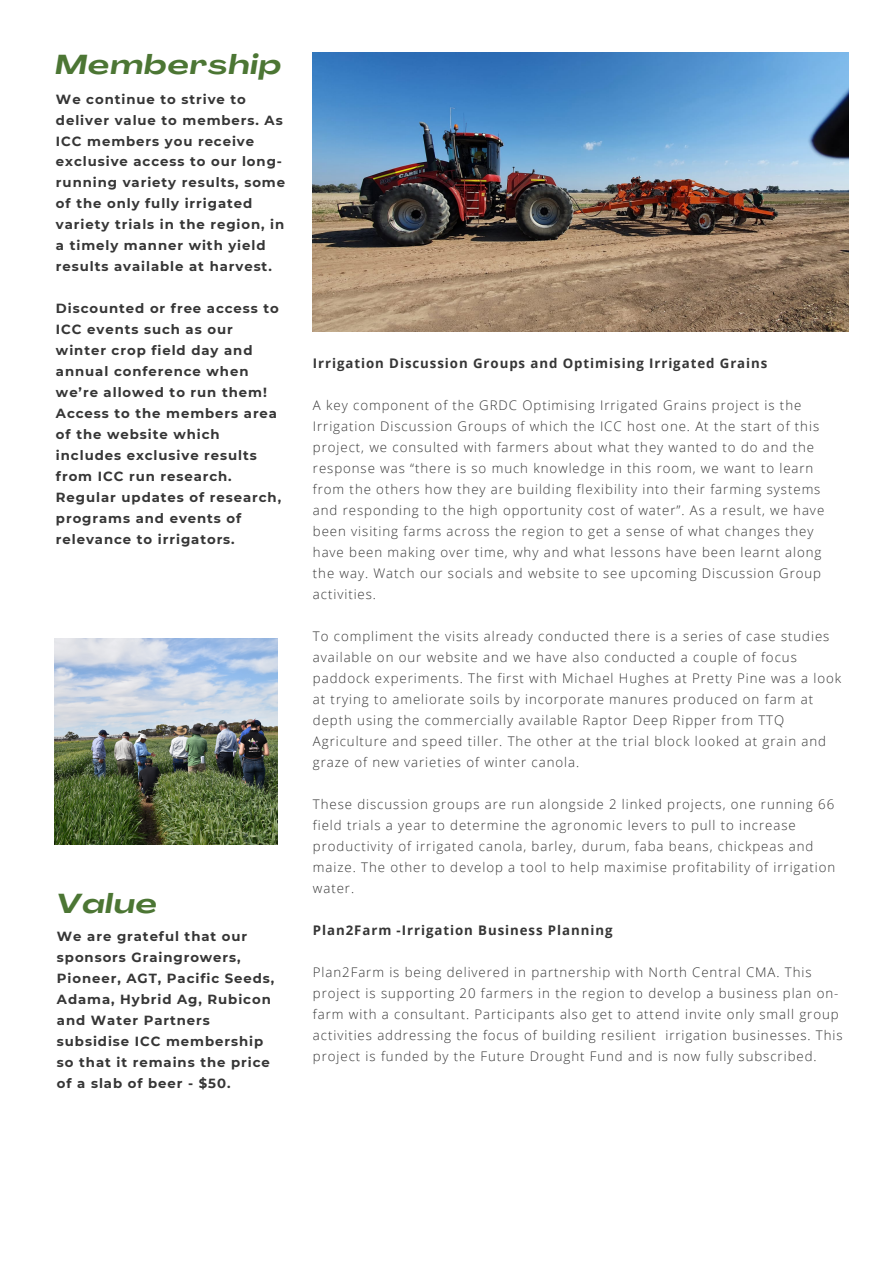
<style>
.page{position:relative;width:894px;height:1264px;background:#fff}
.page>*{position:absolute;margin:0;border:0;box-sizing:border-box;transform-origin:0 0}
.t1{font:italic 700 27px "Agrandir Grand";letter-spacing:.05em;color:#4c7634}
.t2{font:300 13.2px/21px "Open Sans";letter-spacing:.07em;color:#363636}
.t3{font:700 13.2px/21px "Montserrat";letter-spacing:.07em;color:#363636}
.t4{font:700 13.2px "Open Sans";letter-spacing:.07em;color:#363636}
</style>
<div class="page">
<img style="left:55px;top:638px;width:222px;height:206px">
<img style="left:313px;top:52px;width:535px;height:279px">
<p class="t1" style="left:56px;top:54px;width:227px">Membership</p>
<p class="t3" style="left:56px;top:88px;width:231px">We continue to strive to deliver value to members. As<br>ICC members you receive exclusive access to our long&shy;running variety results, some of the only fully irrigated variety trials in the region, in a timely manner with yield results available at harvest.</p>
<p class="t3" style="left:56px;top:298px;width:226px">Discounted or free access to<br>ICC events such as our winter crop field day and annual conference when we’re allowed to run them!<br>Access to the members area of the website which includes exclusive results from ICC run research.<br>Regular updates of research, programs and events of relevance to irrigators.</p>
<p class="t1" style="left:57px;top:893px;width:102px">Value</p>
<p class="t3" style="left:57px;top:925px;width:219px">We are grateful that our sponsors Graingrowers,<br>Pioneer, AGT, Pacific Seeds,<br>Adama, Hybrid Ag, Rubicon and Water Partners subsidise ICC membership so that it remains the price of a slab of beer - $50.</p>
<p class="t4" style="left:313px;top:354px;width:456px">Irrigation Discussion Groups and Optimising Irrigated Grains</p>
<p class="t2" style="left:313px;top:394px;width:512px">A key component of the GRDC Optimising Irrigated Grains project is the Irrigation Discussion Groups of which the ICC host one. At the start of this project, we consulted with farmers about what they wanted to do and the response was “there is so much knowledge in this room, we want to learn from the others how they are building flexibility into their farming systems and responding to the high opportunity cost of water”. As a result, we have been visiting farms across the region to get a sense of what changes they have been making over time, why and what lessons have been learnt along the way. Watch our socials and website to see upcoming Discussion Group activities.</p>
<p class="t2" style="left:313px;top:625px;width:529px">To compliment the visits already conducted there is a series of case studies available on our website and we have also conducted a couple of focus paddock experiments. The first with Michael Hughes at Pretty Pine was a look at trying to ameliorate soils by incorporate manures produced on farm at depth using the commercially available Raptor Deep Ripper from TTQ Agriculture and speed tiller. The other at the trial block looked at grain and graze of new varieties of winter canola.</p>
<p class="t2" style="left:313px;top:793px;width:523px">These discussion groups are run alongside 2 linked projects, one running 66 field trials a year to determine the agronomic levers to pull to increase productivity of irrigated canola, barley, durum, faba beans, chickpeas and maize. The other to develop a tool to help maximise profitability of irrigation water.</p>
<p class="t4" style="left:313px;top:920px;width:301px">Plan2Farm -Irrigation Business Planning</p>
<p class="t2" style="left:313px;top:961px;width:531px">Plan2Farm is being delivered in partnership with North Central CMA. This project is supporting 20 farmers in the region to develop a business plan on&shy;farm with a consultant. Participants also get to attend invite only small group activities addressing the focus of building resilient irrigation businesses. This project is funded by the Future Drought Fund and is now fully subscribed.</p>
</div>
